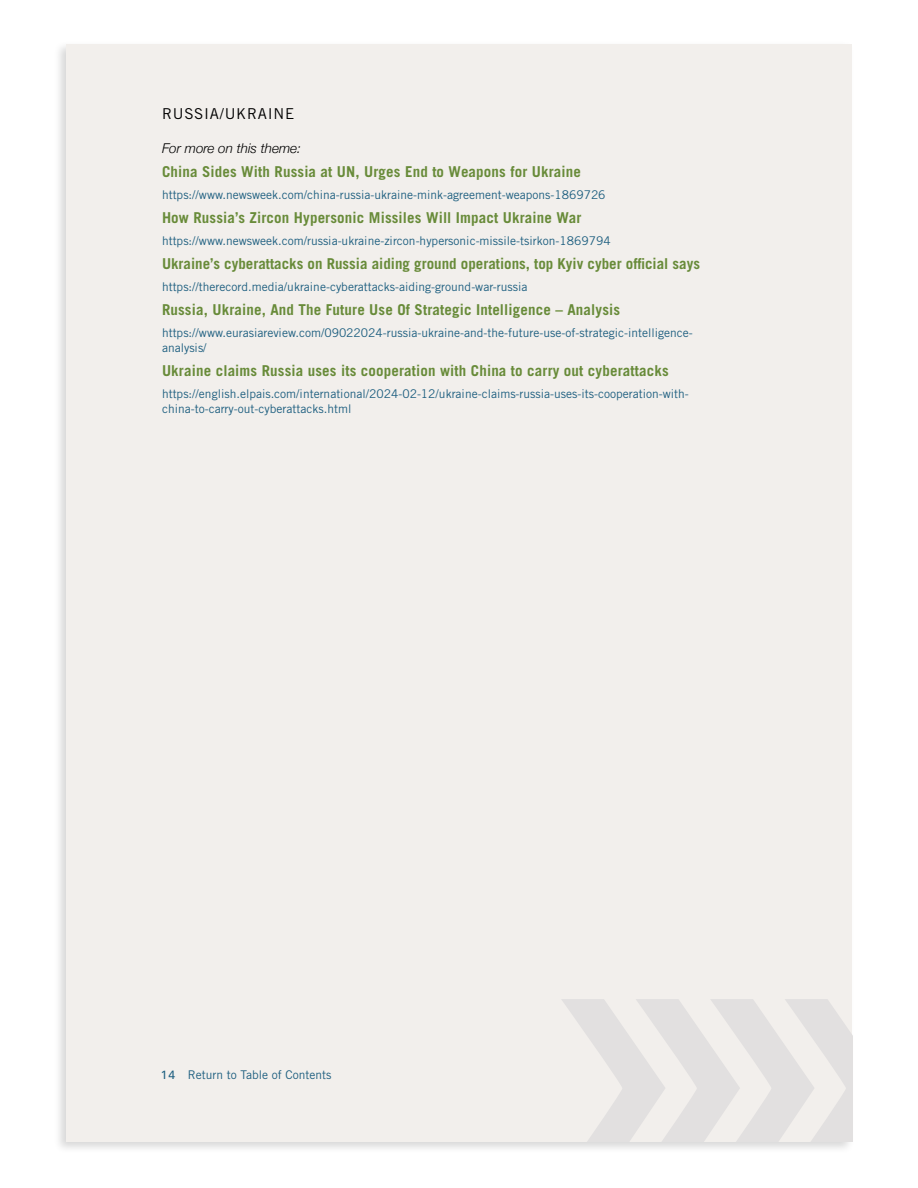
<style>
.page{position:relative;width:918px;height:1188px;background:#fff}
.page>*{position:absolute;margin:0;border:0;box-sizing:border-box;transform-origin:0 0}
.t1{font:700 15px "Trade Gothic LT Std";letter-spacing:.01em;color:#688b39}
.t2{font:15px "Trade Gothic LT Std";letter-spacing:.05em;color:#000}
.t3{font:italic 300 13.5px "Helvetica Neue";color:#000}
.t4{font:12px/15px "Trade Gothic LT Std";color:#1e5f80}
.s1{font-family:"Univers LT Std"}
</style>
<div class="page">
<div style="left:53px;top:40px;width:802px;height:1114px;background:#000;opacity:.16"></div>
<div style="left:66px;top:44px;width:786px;height:1098px;background:#f2efec"></div>
<svg style="left:562px;top:999px;width:290px;height:143px"></svg>
<p class="t2" style="left:162px;top:104px;width:134px">RUSSIA/UKRAINE</p>
<p class="t3" style="left:162px;top:138px;width:141px">For more on this theme:</p>
<p class="t1" style="left:162px;top:163px;width:421px">China Sides With Russia at UN, Urges End to Weapons for Ukraine</p>
<p class="t4" style="left:162px;top:187px;width:445px">https://www.newsweek.com/china-russia-ukraine-mink-agreement-weapons-1869726</p>
<p class="t1" style="left:162px;top:209px;width:421px">How Russia’s Zircon Hypersonic Missiles Will Impact Ukraine War</p>
<p class="t4" style="left:162px;top:233px;width:450px">https://www.newsweek.com/russia-ukraine-zircon-hypersonic-missile-tsirkon-1869794</p>
<p class="t1" style="left:162px;top:255px;width:540px">Ukraine’s cyberattacks on Russia aiding ground operations, top Kyiv cyber official says</p>
<p class="t4" style="left:162px;top:279px;width:367px">https://therecord.media/ukraine-cyberattacks-aiding-ground-war-russia</p>
<p class="t1" style="left:162px;top:300px;width:460px">Russia, Ukraine, And The Future Use Of Strategic Intelligence – Analysis</p>
<p class="t4" style="left:162px;top:325px;width:532px">https://www.eurasiareview.com/09022024-russia-ukraine-and-the-future-use-of-strategic-intelligence&shy;analysis/</p>
<p class="t1" style="left:162px;top:361px;width:508px">Ukraine claims Russia uses its cooperation with China to carry out cyberattacks</p>
<p class="t4" style="left:162px;top:386px;width:528px">https://english.elpais.com/international/2024-02-12/ukraine-claims-russia-uses-its-cooperation-with&shy;china-to-carry-out-cyberattacks.html</p>
<p class="t4" style="left:161px;top:1068px;width:172px"><span class="s1">14</span> Return to Table of Contents</p>
</div>
